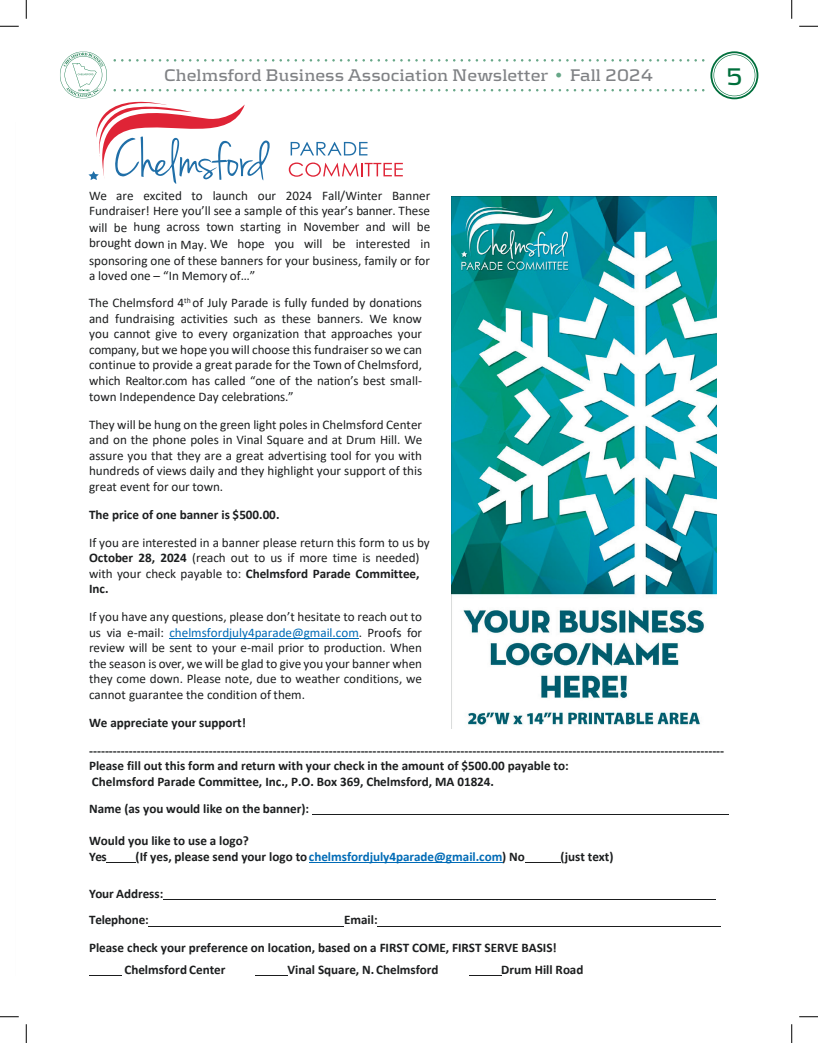
<style>
.page{position:relative;width:818px;height:1043px;background:#fff}
.page>*{position:absolute;margin:0;border:0;box-sizing:border-box;transform-origin:0 0}
.t1{font:700 25px "Kontrapunkt";color:#006f3c}
.t2{font:700 17.5px "Kontrapunkt";color:#808285}
.t3{font:13.12px/15.6px "Calibri";color:#1c1e1f;text-align:justify}
.t4{font:700 13.12px/27.9px "Calibri";letter-spacing:-.005em;color:#1c1e1f}
.t5{font:700 13.12px "Calibri";color:#006bb6}
.s1{color:#67a788}
.s2{font-weight:700}
.s3{color:#006bb6}
.s4{color:#1c1e1f}
</style>
<div class="page">
<svg style="left:710px;top:51px;width:48px;height:48px"></svg>
<hr style="left:169px;top:638px;width:190px;height:1px;background:#006bb6">
<hr style="left:312px;top:814px;width:417px;height:1px;background:#1b1d1e">
<svg style="left:106px;top:862px;width:29px;height:1px"></svg>
<hr style="left:309px;top:862px;width:193px;height:1px;background:#006bb6">
<hr style="left:524px;top:862px;width:36px;height:1px;background:#1b1d1e">
<hr style="left:163px;top:899px;width:553px;height:1px;background:#1b1d1e">
<hr style="left:148px;top:925px;width:196px;height:1px;background:#1b1d1e">
<hr style="left:377px;top:925px;width:343px;height:1px;background:#1b1d1e">
<hr style="left:89px;top:975px;width:32px;height:1px;background:#1b1d1e">
<hr style="left:255px;top:975px;width:32px;height:1px;background:#1b1d1e">
<hr style="left:468px;top:975px;width:33px;height:1px;background:#1b1d1e">
<img style="left:451px;top:196px;width:266px;height:532px">
<svg style="left:60px;top:51px;width:644px;height:133px"></svg>
<svg style="left:0;top:25px;width:19px;height:2px"></svg>
<svg style="left:799px;top:25px;width:19px;height:2px"></svg>
<svg style="left:0;top:1016px;width:19px;height:1px"></svg>
<svg style="left:799px;top:1016px;width:19px;height:1px"></svg>
<svg style="left:25px;top:0;width:2px;height:19px"></svg>
<svg style="left:25px;top:1024px;width:2px;height:18px"></svg>
<svg style="left:791px;top:0;width:1px;height:19px"></svg>
<svg style="left:791px;top:1024px;width:1px;height:18px"></svg>
<h2 class="t2" style="left:164px;top:65px;width:490px">Chelmsford Business Association Newsletter <span class="s1">•</span> Fall 2024</h2>
<h1 class="t1" style="left:726px;top:62px;width:19px">5</h1>
<p class="t3" style="left:89px;top:188px;width:343px;line-height:15.1px">We are excited to launch our 2024 Fall/Winter Banner Fundraiser! Here you’ll see a sample of this year’s banner. These will be hung across town starting in November and will be</p>
<p class="t3" style="left:89px;top:236px;width:343px">brought down in May. We hope you will be interested in sponsoring one of these banners for your business, family or for a loved one – “In Memory of…”</p>
<p class="t3" style="left:89px;top:294px;width:335px">The Chelmsford 4<sup>th</sup> of July Parade is fully funded by donations and fundraising activities such as these banners. We know you cannot give to every organization that approaches your company, but we hope you will choose this fundraiser so we can continue to provide a great parade for the Town of Chelmsford, which Realtor.com has called “one of the nation’s best small&shy;town Independence Day celebrations.”</p>
<p class="t3" style="left:89px;top:416px;width:334px">They will be hung on the green light poles in Chelmsford Center and on the phone poles in Vinal Square and at Drum Hill. We assure you that they are a great advertising tool for you with hundreds of views daily and they highlight your support of this great event for our town.</p>
<p class="t4" style="left:89px;top:500px;width:192px">The price of one banner is $500.00.</p>
<p class="t3" style="left:89px;top:534px;width:342px;text-align:left">If you are interested in a banner please return this form to us by <span class="s2">October 28, 2024</span> (reach out to us if more time is needed) with your check payable to: <span class="s2">Chelmsford Parade Committee, Inc.</span></p>
<p class="t3" style="left:89px;top:608px;width:334px">If you have any questions, please don’t hesitate to reach out to us via e-mail: <span class="s3">chelmsfordjuly4parade@gmail.com</span>. Proofs for review will be sent to your e-mail prior to production. When the season is over, we will be glad to give you your banner when they come down. Please note, due to weather conditions, we cannot guarantee the condition of them.</p>
<p class="t4" style="left:89px;top:708px;width:636px">We appreciate your support! ---------------------------------------------------------------------------------------------------------------------------------------------------------------</p>
<p class="t4" style="left:89px;top:757px;width:481px;line-height:15.6px">Please fill out this form and return with your check in the amount of $500.00 payable to:<br>Chelmsford Parade Committee, Inc., P.O. Box 369, Chelmsford, MA 01824.</p>
<p class="t4" style="left:89px;top:794px;width:221px">Name (as you would like on the banner):</p>
<p class="t4" style="left:89px;top:832px;width:161px;line-height:15.9px">Would you like to use a logo?<br>Yes</p>
<p class="t5" style="left:135px;top:847px;width:391px"><span class="s4">(If yes, please send your logo to</span>chelmsfordjuly4parade@gmail.com<span class="s4">) No</span></p>
<p class="t4" style="left:560px;top:842px;width:54px">(just text)</p>
<p class="t4" style="left:89px;top:880px;width:76px;line-height:26.2px">Your Address:<br>Telephone:</p>
<p class="t4" style="left:89px;top:906px;width:469px;line-height:27.4px;text-indent:255px">Email:<br>Please check your preference on location, based on a FIRST COME, FIRST SERVE BASIS!</p>
<p class="t4" style="left:124px;top:955px;width:102px">Chelmsford Center</p>
<p class="t4" style="left:287px;top:955px;width:153px">Vinal Square, N. Chelmsford</p>
<p class="t4" style="left:501px;top:955px;width:84px">Drum Hill Road</p>
</div>
